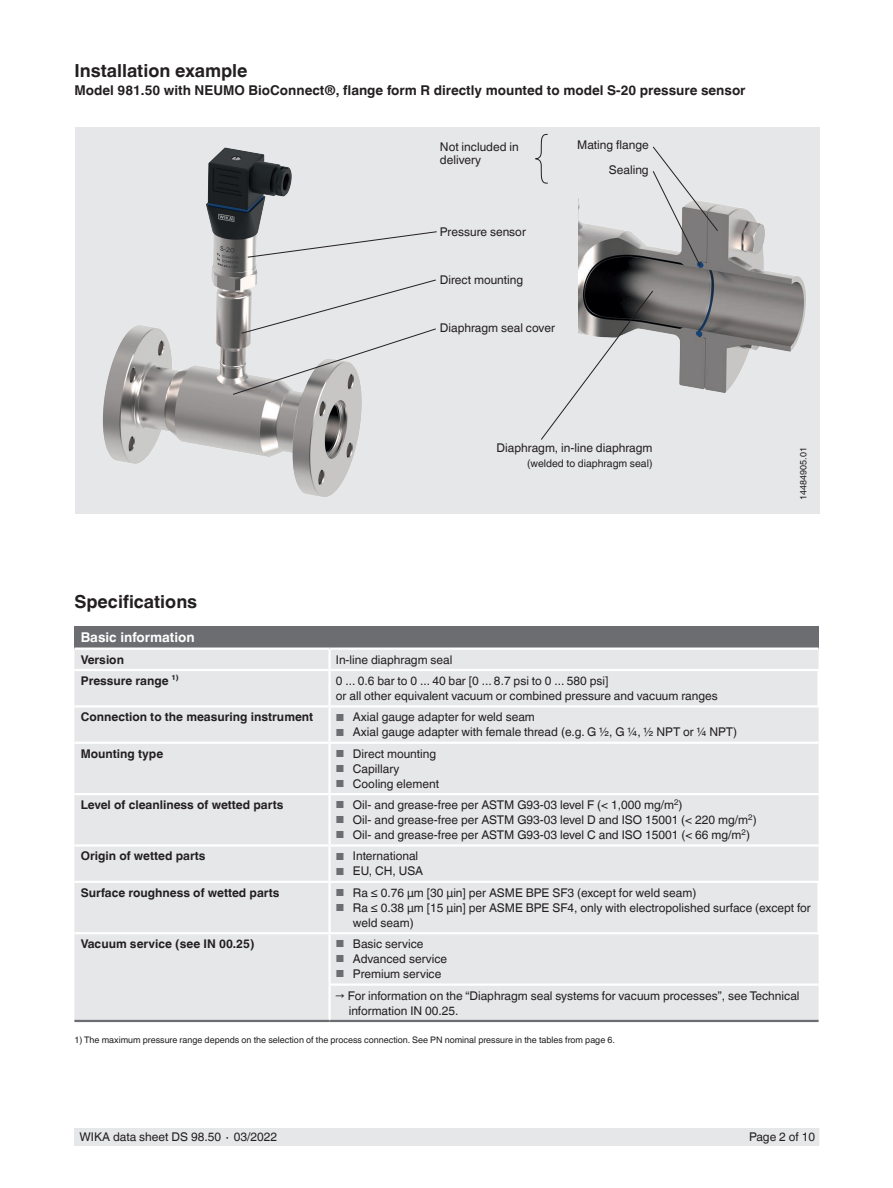
<style>
.page{position:relative;width:893px;height:1188px;background:#fff}
.page>*{position:absolute;margin:0;border:0;box-sizing:border-box;transform-origin:0 0}
.t1{font:700 18px "Helvetica World";color:#231f20}
.t2{font:700 13.5px "Helvetica World";color:#231f20}
.t3{font:700 13.5px "Helvetica World";color:#fff}
.t4{font:12px/15px "Helvetica World";color:#231f20}
.t5{font:700 12px "Helvetica World";color:#231f20}
.t6{font:10.5px "Helvetica World";color:#231f20}
.t7{font:9px "Helvetica World";color:#231f20}
.s1{font-size:10.2px;color:#6c6d70}
</style>
<div class="page">
<div style="left:75px;top:1128px;width:744px;height:17px;background:#e6e7e9"></div>
<div style="left:75px;top:128px;width:744px;height:386px;background:#e6e7e9"></div>
<img style="left:579px;top:204px;width:227px;height:189px">
<img style="left:102px;top:147px;width:260px;height:350px">
<svg style="left:541px;top:290px;width:112px;height:150px"></svg>
<svg style="left:247px;top:231px;width:190px;height:27px"></svg>
<svg style="left:652px;top:146px;width:66px;height:120px"></svg>
<svg style="left:535px;top:134px;width:13px;height:50px"></svg>
<svg style="left:233px;top:279px;width:203px;height:116px"></svg>
<div style="left:74px;top:626px;width:745px;height:23px;background:#6c6d70"></div>
<div style="left:74px;top:650px;width:745px;height:370px;background:#e6e7e9"></div>
<hr style="left:330px;top:1020px;width:489px;height:2px;background:#6c6d70">
<hr style="left:330px;top:793px;width:489px;height:2px;background:#fff">
<hr style="left:330px;top:844px;width:489px;height:3px;background:#fff">
<hr style="left:328px;top:650px;width:3px;height:19px;background:#fff">
<hr style="left:328px;top:671px;width:3px;height:34px;background:#fff">
<hr style="left:817px;top:671px;width:3px;height:34px;background:#fff">
<hr style="left:328px;top:708px;width:3px;height:34px;background:#fff">
<hr style="left:330px;top:742px;width:489px;height:2px;background:#fff">
<hr style="left:328px;top:744px;width:3px;height:49px;background:#fff">
<hr style="left:817px;top:883px;width:3px;height:49px;background:#fff">
<hr style="left:74px;top:648px;width:256px;height:2px;background:#fff">
<hr style="left:330px;top:648px;width:489px;height:2px;background:#fff">
<hr style="left:74px;top:742px;width:256px;height:2px;background:#fff">
<hr style="left:74px;top:793px;width:256px;height:2px;background:#fff">
<hr style="left:328px;top:795px;width:3px;height:49px;background:#fff">
<hr style="left:74px;top:844px;width:256px;height:3px;background:#fff">
<hr style="left:328px;top:847px;width:3px;height:34px;background:#fff">
<hr style="left:74px;top:932px;width:256px;height:2px;background:#fff">
<hr style="left:328px;top:934px;width:3px;height:49px;background:#fff">
<hr style="left:328px;top:986px;width:3px;height:34px;background:#fff">
<hr style="left:74px;top:1020px;width:256px;height:2px;background:#6c6d70">
<hr style="left:328px;top:883px;width:3px;height:49px;background:#fff">
<hr style="left:74px;top:669px;width:256px;height:2px;background:#fff">
<hr style="left:74px;top:705px;width:256px;height:3px;background:#fff">
<hr style="left:74px;top:881px;width:256px;height:2px;background:#fff">
<hr style="left:330px;top:881px;width:490px;height:2px;background:#fff">
<hr style="left:330px;top:932px;width:490px;height:2px;background:#fff">
<hr style="left:328px;top:983px;width:491px;height:3px;background:#fff">
<hr style="left:330px;top:669px;width:490px;height:2px;background:#fff">
<hr style="left:330px;top:705px;width:490px;height:3px;background:#fff">
<h1 class="t1" style="left:74px;top:60px;width:175px">Installation example</h1>
<p class="t2" style="left:74px;top:82px;width:673px">Model 981.50 with NEUMO BioConnect®, flange form R directly mounted to model S-20 pressure sensor</p>
<p class="t4" style="left:440px;top:140px;width:80px;line-height:13.5px">Not included in delivery</p>
<p class="t4" style="left:577px;top:132px;width:73px;line-height:25.5px;text-align:right">Mating flange<br>Sealing</p>
<p class="t4" style="left:440px;top:225px;width:88px">Pressure sensor</p>
<p class="t4" style="left:440px;top:273px;width:85px">Direct mounting</p>
<p class="t4" style="left:440px;top:321px;width:117px">Diaphragm seal cover</p>
<p class="t4" style="left:497px;top:441px;width:157px">Diaphragm, in-line diaphragm</p>
<p class="t6" style="left:527px;top:457px;width:127px">(welded to diaphragm seal)</p>
<p class="t7" style="left:798px;top:500px;width:54px;rotate:-90deg">14484905.01</p>
<h1 class="t1" style="left:74px;top:591px;width:124px">Specifications</h1>
<p class="t3" style="left:81px;top:630px;width:115px">Basic information</p>
<p class="t5" style="left:81px;top:652px;width:45px">Version</p>
<p class="t4" style="left:336px;top:652px;width:118px">In-line diaphragm seal</p>
<p class="t5" style="left:81px;top:674px;width:99px">Pressure range ¹⁾</p>
<p class="t4" style="left:336px;top:673px;width:383px">0 ... 0.6 bar to 0 ... 40 bar [0 ... 8.7 psi to 0 ... 580 psi]<br>or all other equivalent vacuum or combined pressure and vacuum ranges</p>
<p class="t5" style="left:81px;top:710px;width:234px">Connection to the measuring instrument</p>
<p class="t4" style="left:336px;top:710px;width:200px"><span class="s1">■</span> Axial gauge adapter for weld seam</p>
<p class="t4" style="left:336px;top:725px;width:403px"><span class="s1">■</span> Axial gauge adapter with female thread (e.g. G ½, G ¼, ½ NPT or ¼ NPT)</p>
<p class="t5" style="left:81px;top:747px;width:84px">Mounting type</p>
<p class="t4" style="left:336px;top:746px;width:102px"><span class="s1">■</span> Direct mounting</p>
<p class="t4" style="left:336px;top:761px;width:65px"><span class="s1">■</span> Capillary</p>
<p class="t4" style="left:336px;top:776px;width:105px"><span class="s1">■</span> Cooling element</p>
<p class="t5" style="left:81px;top:798px;width:204px">Level of cleanliness of wetted parts</p>
<p class="t4" style="left:336px;top:797px;width:348px"><span class="s1">■</span> Oil- and grease-free per ASTM G93-03 level F (&lt; 1,000 mg/m<sup>2</sup>)</p>
<p class="t4" style="left:336px;top:812px;width:422px"><span class="s1">■</span> Oil- and grease-free per ASTM G93-03 level D and ISO 15001 (&lt; 220 mg/m<sup>2</sup>)</p>
<p class="t4" style="left:336px;top:827px;width:416px"><span class="s1">■</span> Oil- and grease-free per ASTM G93-03 level C and ISO 15001 (&lt; 66 mg/m<sup>2</sup>)</p>
<p class="t5" style="left:81px;top:849px;width:126px">Origin of wetted parts</p>
<p class="t4" style="left:336px;top:849px;width:84px"><span class="s1">■</span> International</p>
<p class="t4" style="left:336px;top:864px;width:89px"><span class="s1">■</span> EU, CH, USA</p>
<p class="t5" style="left:81px;top:886px;width:200px">Surface roughness of wetted parts</p>
<p class="t4" style="left:336px;top:885px;width:362px"><span class="s1">■</span> Ra ≤ 0.76 μm [30 μin] per ASME BPE SF3 (except for weld seam)</p>
<p class="t4" style="left:353px;top:900px;width:459px;text-indent:-17px"><span class="s1">■</span> Ra ≤ 0.38 μm [15 μin] per ASME BPE SF4, only with electropolished surface (except for weld seam)</p>
<p class="t5" style="left:81px;top:937px;width:175px">Vacuum service (see IN 00.25)</p>
<p class="t4" style="left:336px;top:937px;width:89px"><span class="s1">■</span> Basic service</p>
<p class="t4" style="left:336px;top:952px;width:113px"><span class="s1">■</span> Advanced service</p>
<p class="t4" style="left:336px;top:967px;width:107px"><span class="s1">■</span> Premium service</p>
<p class="t4" style="left:349px;top:988px;width:452px;text-indent:-13px">→ For information on the “Diaphragm seal systems for vacuum processes”, see Technical information IN 00.25.</p>
<p class="t7" style="left:74px;top:1035px;width:542px">1) The maximum pressure range depends on the selection of the process connection. See PN nominal pressure in the tables from page 6.</p>
<p class="t4" style="left:80px;top:1130px;width:199px">WIKA data sheet DS 98.50 ∙ 03/2022</p>
<p class="t4" style="left:749px;top:1130px;width:68px">Page 2 of 10</p>
</div>
